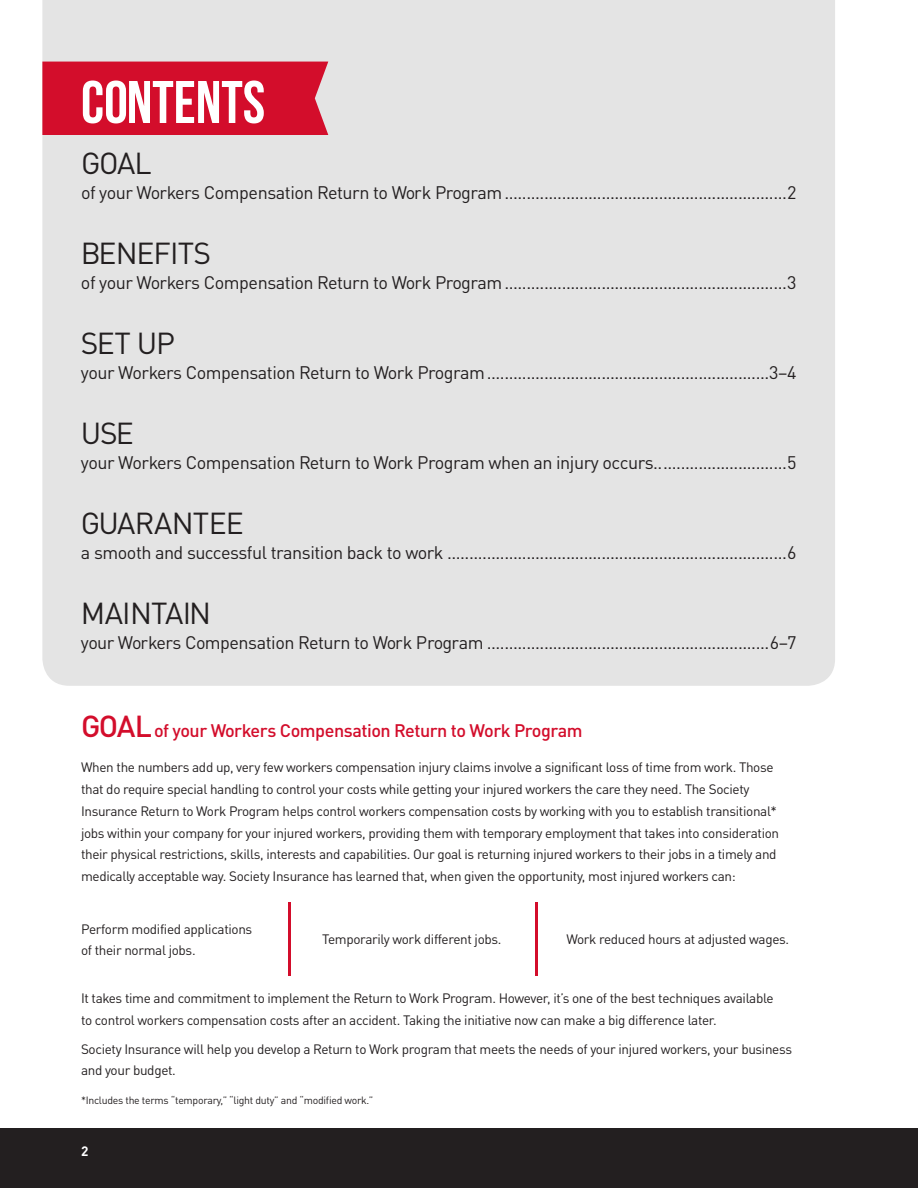
<style>
.page{position:relative;width:918px;height:1188px;background:#fff}
.page>*{position:absolute;margin:0;border:0;box-sizing:border-box;transform-origin:0 0}
.Headline_1{font:60px "Bebas Neue";color:#fff}
.List{font:30px "DINOT";letter-spacing:-.025em;color:#231f20}
.List-2{font:18px "DINOT";letter-spacing:-.025em;color:#231f20}
.new_copy_2{font:500 18px "DINOT";letter-spacing:-.025em;color:#d30d2b}
.new_copy_2-2{font:13.5px/21.8px "DINOT";letter-spacing:-.025em;color:#231f20}
.t1{font:700 13.5px "DINOT";color:#fff}
.new_copy_2-3{font:10.5px "DINOT";letter-spacing:-.025em;color:#231f20}
.s1{font-size:30px}
</style>
<div class="page">
<div style="left:0;top:1128px;width:918px;height:60px;background:#231f20"></div>
<div style="left:42px;top:0;width:793px;height:686px;background:#e4e4e4"></div>
<hr style="left:288px;top:903px;width:3px;height:73px;background:#d30d2b">
<hr style="left:536px;top:903px;width:2px;height:73px;background:#d30d2b">
<div style="left:42px;top:62px;width:286px;height:73px;background:#d30d2b"></div>
<p class="Headline_1" style="left:81px;top:69px;width:186px">CONTENTS</p>
<p class="List" style="left:81px;top:144px;width:72px">GOAL</p>
<p class="List-2" style="left:81px;top:182px;width:717px">of your Workers Compensation Return to Work Program................................................................2</p>
<p class="List" style="left:81px;top:234px;width:132px">BENEFITS</p>
<p class="List-2" style="left:81px;top:272px;width:717px">of your Workers Compensation Return to Work Program................................................................3</p>
<p class="List" style="left:81px;top:324px;width:95px">SET UP</p>
<p class="List-2" style="left:81px;top:362px;width:717px">your Workers Compensation Return to Work Program................................................................3–4</p>
<p class="List" style="left:81px;top:414px;width:54px">USE</p>
<p class="List-2" style="left:81px;top:452px;width:717px">your Workers Compensation Return to Work Program when an injury occurs..............................5</p>
<p class="List" style="left:81px;top:504px;width:164px">GUARANTEE</p>
<p class="List-2" style="left:81px;top:542px;width:717px">a smooth and successful transition back to work .............................................................................6</p>
<p class="List" style="left:81px;top:594px;width:132px">MAINTAIN</p>
<p class="List-2" style="left:81px;top:632px;width:717px">your Workers Compensation Return to Work Program ................................................................6–7</p>
<p class="new_copy_2" style="left:81px;top:719px;width:503px"><span class="s1">GOAL</span>of your Workers Compensation Return to Work Program</p>
<p class="new_copy_2-2" style="left:81px;top:756px;width:700px">When the numbers add up, very few workers compensation injury claims involve a significant loss of time from work. Those that do require special handling to control your costs while getting your injured workers the care they need. The Society Insurance Return to Work Program helps control workers compensation costs by working with you to establish transitional* jobs within your company for your injured workers, providing them with temporary employment that takes into consideration their physical restrictions, skills, interests and capabilities. Our goal is returning injured workers to their jobs in a timely and medically acceptable way. Society Insurance has learned that, when given the opportunity, most injured workers can:</p>
<p class="new_copy_2-2" style="left:81px;top:918px;width:173px">Perform modified applications of their normal jobs.</p>
<p class="new_copy_2-2" style="left:322px;top:928px;width:181px">Temporarily work different jobs.</p>
<p class="new_copy_2-2" style="left:566px;top:928px;width:224px">Work reduced hours at adjusted wages.</p>
<p class="new_copy_2-2" style="left:81px;top:987px;width:694px">It takes time and commitment to implement the Return to Work Program. However, it’s one of the best techniques available to control workers compensation costs after an accident. Taking the initiative now can make a big difference later.</p>
<p class="new_copy_2-2" style="left:81px;top:1038px;width:713px">Society Insurance will help you develop a Return to Work program that meets the needs of your injured workers, your business and your budget.</p>
<p class="new_copy_2-3" style="left:81px;top:1094px;width:294px">*Includes the terms “temporary,” “light duty” and “modified work.”</p>
<p class="t1" style="left:81px;top:1143px;width:9px">2</p>
</div>
